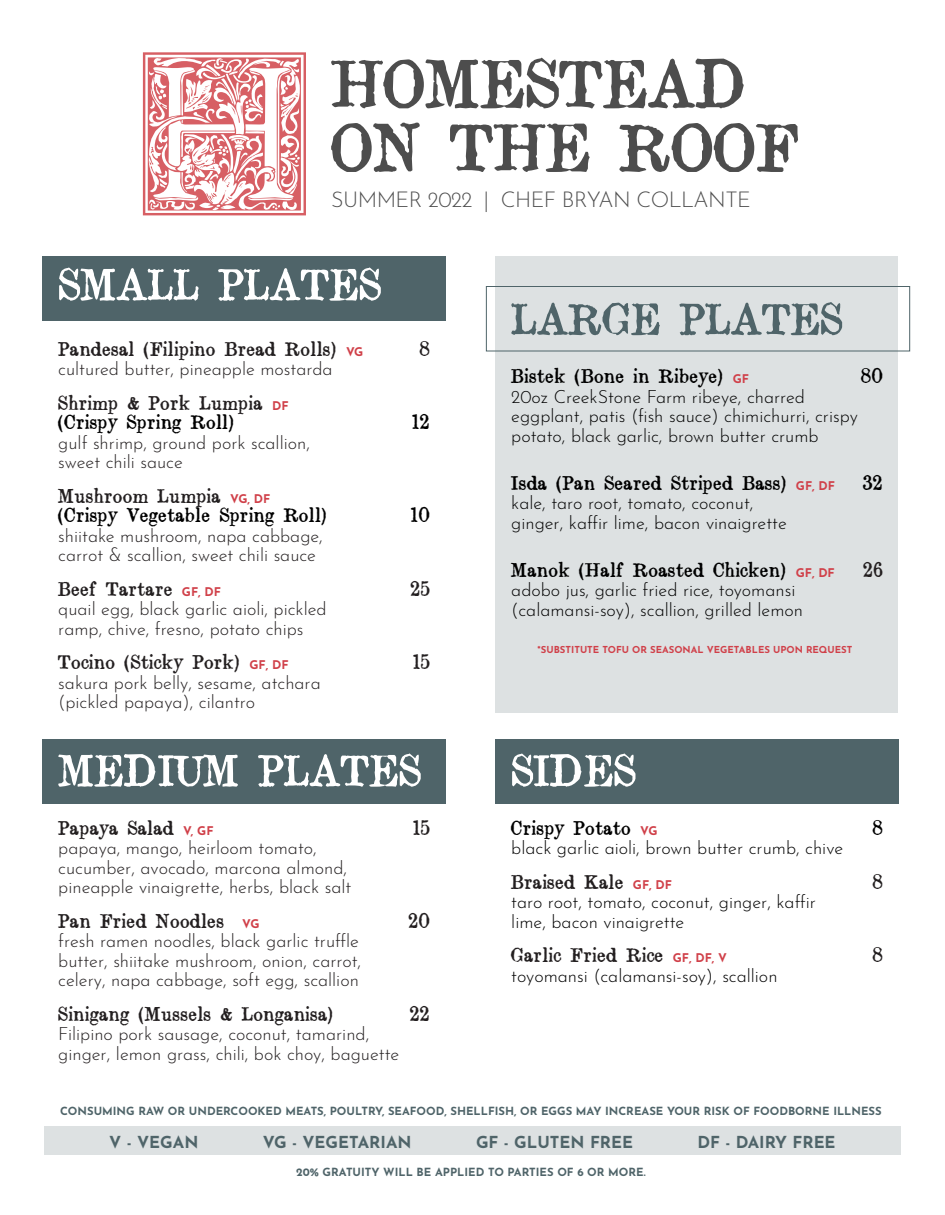
<style>
.page{position:relative;width:945px;height:1215px;background:#fff}
.page>*{position:absolute;margin:0;border:0;box-sizing:border-box;transform-origin:0 0}
.t1{font:77.85px/63.6px "Orwell";letter-spacing:-.025em;color:#4d4d4d}
.t2{font:51px "Orwell";letter-spacing:-.025em;color:#fff}
.t3{font:51px "Orwell";letter-spacing:-.025em;color:#4f6469}
.t4{font:22.5px/19.5px "Orwell";color:#000}
.t5{font:22.5px "Orwell";color:#231f20}
.t6{font:300 21.45px "Josefin Sans";letter-spacing:-.025em;color:#4d4d4d}
.t7{font:300 18px/19.5px "Josefin Sans";color:#231f20}
.t8{font:300 18px/19.5px "Josefin Sans";color:#000}
.t9{font:700 16.5px "Josefin Sans";color:#4f6469}
.t10{font:700 11.25px "Josefin Sans";color:#4f6469}
.t11{font:700 9.6px "Josefin Sans";color:#d04049}
.s1{font-family:"Josefin Sans";font-weight:700;font-size:12px;color:#d04049}
.s2{color:#231f20}
</style>
<div class="page">
<div style="left:495px;top:256px;width:403px;height:456px;background:#dde1e2"></div>
<div style="left:43px;top:256px;width:403px;height:65px;background:#4f6469"></div>
<div style="left:43px;top:739px;width:403px;height:65px;background:#4f6469"></div>
<div style="left:496px;top:739px;width:403px;height:65px;background:#4f6469"></div>
<svg style="left:143px;top:52px;width:163px;height:163px"></svg>
<div style="left:44px;top:1126px;width:857px;height:29px;background:#dde1e2"></div>
<h1 class="t1" style="left:331px;top:48px;width:472px">HOMESTEAD<br>ON THE ROOF</h1>
<p class="t6" style="left:331px;top:183px;width:421px">SUMMER 2022 | CHEF BRYAN COLLANTE</p>
<h2 class="t2" style="left:58px;top:252px;width:326px">SMALL PLATES</h2>
<p class="t5" style="left:58px;top:334px;width:307px">Pandesal (Filipino Bread Rolls) <span class="s1">VG</span></p>
<p class="t5" style="left:420px;top:334px;width:12px">8</p>
<p class="t7" style="left:58px;top:358px;width:276px">cultured butter, pineapple mostarda</p>
<p class="t4" style="left:58px;top:392px;width:232px"><span class="s2">Shrimp &amp; Pork Lumpia</span> <span class="s1">DF </span>(Crispy Spring Roll)</p>
<p class="t4" style="left:412px;top:411px;width:20px">12</p>
<p class="t7" style="left:58px;top:431px;width:253px">gulf shrimp, ground pork scallion, sweet chili sauce</p>
<p class="t4" style="left:58px;top:485px;width:271px"><span class="s2">Mushroom Lumpia</span> <span class="s1">VG, DF </span>(Crispy Vegetable Spring Roll)</p>
<p class="t4" style="left:411px;top:504px;width:21px">10</p>
<p class="t7" style="left:58px;top:524px;width:266px">shiitake mushroom, napa cabbage, carrot &amp; scallion, sweet chili sauce</p>
<p class="t5" style="left:58px;top:574px;width:164px">Beef Tartare <span class="s1">GF, DF</span></p>
<p class="t5" style="left:411px;top:574px;width:21px">25</p>
<p class="t7" style="left:58px;top:598px;width:270px">quail egg, black garlic aioli, pickled ramp, chive, fresno, potato chips</p>
<p class="t5" style="left:58px;top:648px;width:232px">Tocino (Sticky Pork) <span class="s1">GF, DF</span></p>
<p class="t5" style="left:413px;top:648px;width:19px">15</p>
<p class="t7" style="left:58px;top:671px;width:264px">sakura pork belly, sesame, atchara (pickled papaya), cilantro</p>
<h2 class="t2" style="left:58px;top:738px;width:366px">MEDIUM PLATES</h2>
<p class="t5" style="left:58px;top:813px;width:157px">Papaya Salad <span class="s1">V, GF</span></p>
<p class="t5" style="left:413px;top:813px;width:19px">15</p>
<p class="t7" style="left:58px;top:836px;width:295px">papaya, mango, heirloom tomato, cucumber, avocado, marcona almond, pineapple vinaigrette, herbs, black salt</p>
<p class="t5" style="left:58px;top:906px;width:203px">Pan Fried Noodles <span class="s1">VG</span></p>
<p class="t5" style="left:409px;top:906px;width:23px">20</p>
<p class="t7" style="left:58px;top:929px;width:304px">fresh ramen noodles, black garlic truffle butter, shiitake mushroom, onion, carrot, celery, napa cabbage, soft egg, scallion</p>
<p class="t5" style="left:58px;top:999px;width:277px">Sinigang (Mussels &amp; Longanisa)</p>
<p class="t5" style="left:410px;top:999px;width:22px">22</p>
<p class="t7" style="left:58px;top:1022px;width:342px">Filipino pork sausage, coconut, tamarind, ginger, lemon grass, chili, bok choy, baguette</p>
<h2 class="t3" style="left:511px;top:286px;width:334px">LARGE PLATES</h2>
<p class="t4" style="left:511px;top:365px;width:239px">Bistek (Bone in Ribeye) <span class="s1">GF</span></p>
<p class="t4" style="left:861px;top:365px;width:24px">80</p>
<p class="t8" style="left:511px;top:385px;width:348px">20oz CreekStone Farm ribeye, charred eggplant, patis (fish sauce) chimichurri, crispy potato, black garlic, brown butter crumb</p>
<p class="t4" style="left:511px;top:472px;width:374px">Isda (Pan Seared Striped Bass) <span class="s1">GF, DF</span> 32</p>
<p class="t8" style="left:511px;top:491px;width:277px">kale, taro root, tomato, coconut, ginger, kaffir lime, bacon vinaigrette</p>
<p class="t4" style="left:511px;top:559px;width:325px">Manok (Half Roasted Chicken) <span class="s1">GF, DF</span></p>
<p class="t5" style="left:863px;top:555px;width:22px">26</p>
<p class="t8" style="left:511px;top:578px;width:293px">adobo jus, garlic fried rice, toyomansi (calamansi-soy), scallion, grilled lemon</p>
<p class="t11" style="left:538px;top:641px;width:316px">*SUBSTITUTE TOFU OR SEASONAL VEGETABLES UPON REQUEST</p>
<h2 class="t2" style="left:511px;top:738px;width:127px">SIDES</h2>
<p class="t4" style="left:511px;top:817px;width:148px">Crispy Potato <span class="s1">VG</span></p>
<p class="t4" style="left:873px;top:817px;width:12px">8</p>
<p class="t8" style="left:511px;top:836px;width:333px">black garlic aioli, brown butter crumb, chive</p>
<p class="t5" style="left:511px;top:867px;width:162px">Braised Kale <span class="s1">GF, DF</span></p>
<p class="t5" style="left:873px;top:867px;width:12px">8</p>
<p class="t8" style="left:511px;top:890px;width:306px">taro root, tomato, coconut, ginger, kaffir lime, bacon vinaigrette</p>
<p class="t5" style="left:511px;top:941px;width:217px">Garlic Fried Rice <span class="s1">GF, DF, V</span></p>
<p class="t5" style="left:873px;top:941px;width:12px">8</p>
<p class="t8" style="left:511px;top:964px;width:268px">toyomansi (calamansi-soy), scallion</p>
<p class="t10" style="left:60px;top:1101px;width:823px">CONSUMING RAW OR UNDERCOOKED MEATS, POULTRY, SEAFOOD, SHELLFISH, OR EGGS MAY INCREASE YOUR RISK OF FOODBORNE ILLNESS</p>
<p class="t9" style="left:109px;top:1127px;width:91px">V - VEGAN</p>
<p class="t9" style="left:263px;top:1127px;width:150px">VG - VEGETARIAN</p>
<p class="t9" style="left:476px;top:1127px;width:159px">GF - GLUTEN FREE</p>
<p class="t9" style="left:698px;top:1127px;width:140px">DF - DAIRY FREE</p>
<p class="t10" style="left:296px;top:1162px;width:351px">20% GRATUITY WILL BE APPLIED TO PARTIES OF 6 OR MORE.</p>
</div>
